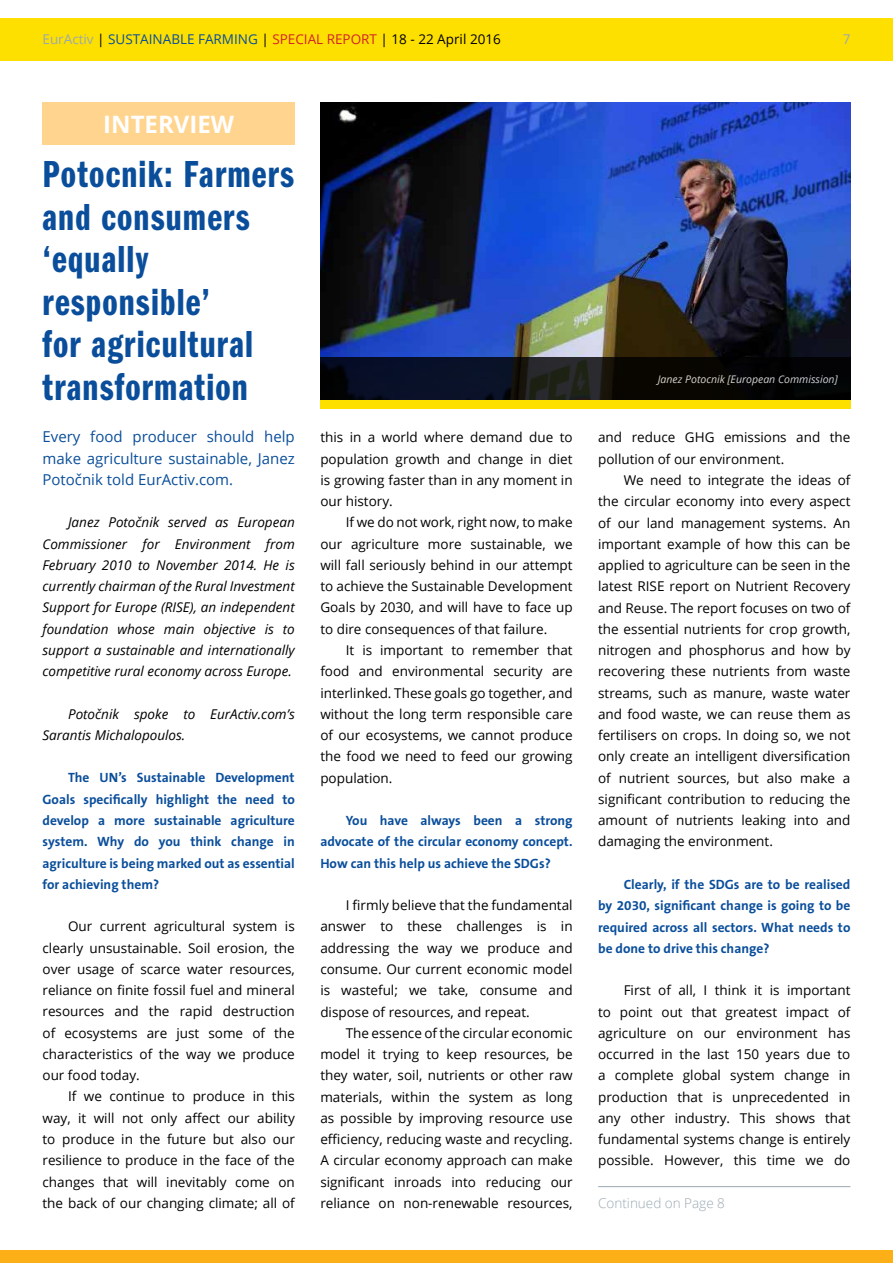
<style>
.page{position:relative;width:893px;height:1263px;background:#fff}
.page>*{position:absolute;margin:0;border:0;box-sizing:border-box;transform-origin:0 0}
.t1{font:39px/42.5px "ITC Franklin Gothic Std Dm Cp";letter-spacing:.03em;color:#0a4e9b}
.t2{font:700 24px "Open Sans";color:#fff}
.t3{font:15px/21.3px "Open Sans";color:#0a4e9b;text-align:justify}
.t4{font:13.5px/21.3px "Open Sans";color:#000;text-align:justify}
.t5{font:700 13.5px/21.3px "The Sans B7";color:#0a4e9b;text-align:justify}
.t6{font:italic 13.5px/21.3px "Open Sans";color:#000;text-align:justify}
.t7{font:13.5px "Open Sans";color:#0a4e9b}
.t8{font:300 13.5px "Open Sans";color:#9aa9b1}
.t9{font:13.5px "Open Sans";color:#9aa9b1}
.t10{font:italic 10.5px "Open Sans";color:#fff}
.s1{color:#9aa9b1}
.s2{color:#000}
.s3{color:#d2232a}
</style>
<div class="page">
<div style="left:0;top:18px;width:893px;height:42px;background:#fee000"></div>
<div style="left:0;top:1250px;width:893px;height:13px;background:#fcaf17"></div>
<div style="left:43px;top:102px;width:252px;height:43px;background:#ffd48e"></div>
<img style="left:320px;top:102px;width:530px;height:256px">
<svg style="left:320px;top:358px;width:530px;height:42px;background:#0b0d13"></svg>
<div style="left:320px;top:400px;width:530px;height:9px;background:#fee000"></div>
<hr style="left:598px;top:1186px;width:252px;height:1px;background:#9aa9b1">
<p class="t7" style="left:43px;top:30px;width:460px"><span class="s1">EurActiv</span> <span class="s2">|</span> SUSTAINABLE FARMING <span class="s2">|</span> <span class="s3">SPECIAL REPORT</span> <span class="s2">| 18 - 22 April 2016</span></p>
<p class="t9" style="left:843px;top:30px;width:9px">7</p>
<h2 class="t2" style="left:103px;top:107px;width:132px">INTERVIEW</h2>
<h1 class="t1" style="left:43px;top:154px;width:253px">Potocnik: Farmers and consumers ‘equally responsible’<br>for agricultural transformation</h1>
<p class="t3" style="left:43px;top:426px;width:254px">Every food producer should help make agriculture sustainable, Janez Potočnik told EurActiv.com.</p>
<p class="t6" style="left:43px;top:511px;width:254px;text-indent:26px">Janez Potočnik served as European Commissioner for Environment from February 2010 to November 2014. He is currently chairman of the Rural Investment Support for Europe (RISE), an independent foundation whose main objective is to support a sustainable and internationally competitive rural economy across Europe.</p>
<p class="t6" style="left:43px;top:703px;width:254px;text-indent:26px">Potočnik spoke to EurActiv.com’s<br>Sarantis Michalopoulos.</p>
<p class="t5" style="left:43px;top:768px;width:254px;text-indent:26px">The UN’s Sustainable Development Goals specifically highlight the need to develop a more sustainable agriculture system. Why do you think change in agriculture is being marked out as essential for achieving them?</p>
<p class="t4" style="left:43px;top:915px;width:254px;text-indent:26px">Our current agricultural system is clearly unsustainable. Soil erosion, the over usage of scarce water resources, reliance on finite fossil fuel and mineral resources and the rapid destruction of ecosystems are just some of the characteristics of the way we produce our food today.</p>
<p class="t4" style="left:43px;top:1085px;width:254px;text-indent:26px">If we continue to produce in this way, it will not only affect our ability to produce in the future but also our resilience to produce in the face of the changes that will inevitably come on the back of our changing climate; all of</p>
<p class="t4" style="left:320px;top:426px;width:254px">this in a world where demand due to population growth and change in diet is growing faster than in any moment in our history.</p>
<p class="t4" style="left:320px;top:511px;width:254px;text-indent:26px">If we do not work, right now, to make our agriculture more sustainable, we will fall seriously behind in our attempt to achieve the Sustainable Development Goals by 2030, and will have to face up to dire consequences of that failure.</p>
<p class="t4" style="left:320px;top:639px;width:254px;text-indent:26px">It is important to remember that food and environmental security are interlinked. These goals go together, and without the long term responsible care of our ecosystems, we cannot produce the food we need to feed our growing population.</p>
<p class="t5" style="left:320px;top:810px;width:254px;text-indent:26px">You have always been a strong advocate of the circular economy concept.<br>How can this help us achieve the SDGs?</p>
<p class="t4" style="left:320px;top:894px;width:254px;text-indent:26px">I firmly believe that the fundamental answer to these challenges is in addressing the way we produce and consume. Our current economic model is wasteful; we take, consume and dispose of resources, and repeat.</p>
<p class="t4" style="left:320px;top:1022px;width:254px;text-indent:26px">The essence of the circular economic model it trying to keep resources, be they water, soil, nutrients or other raw materials, within the system as long as possible by improving resource use efficiency, reducing waste and recycling.<br>A circular economy approach can make significant inroads into reducing our reliance on non-renewable resources,</p>
<p class="t10" style="left:658px;top:372px;width:181px">Janez Potocnik [European Commission]</p>
<p class="t4" style="left:598px;top:426px;width:254px">and reduce GHG emissions and the pollution of our environment.</p>
<p class="t4" style="left:598px;top:469px;width:254px;text-indent:26px">We need to integrate the ideas of the circular economy into every aspect of our land management systems. An important example of how this can be applied to agriculture can be seen in the latest RISE report on Nutrient Recovery and Reuse. The report focuses on two of the essential nutrients for crop growth, nitrogen and phosphorus and how by recovering these nutrients from waste streams, such as manure, waste water and food waste, we can reuse them as fertilisers on crops. In doing so, we not only create an intelligent diversification of nutrient sources, but also make a significant contribution to reducing the amount of nutrients leaking into and damaging the environment.</p>
<p class="t5" style="left:598px;top:874px;width:254px;text-indent:26px">Clearly, if the SDGs are to be realised by 2030, significant change is going to be required across all sectors. What needs to be done to drive this change?</p>
<p class="t4" style="left:598px;top:979px;width:254px;text-indent:26px">First of all, I think it is important to point out that greatest impact of agriculture on our environment has occurred in the last 150 years due to a complete global system change in production that is unprecedented in any other industry. This shows that fundamental systems change is entirely possible. However, this time we do</p>
<p class="t8" style="left:598px;top:1193px;width:128px">Continued on Page 8</p>
</div>
